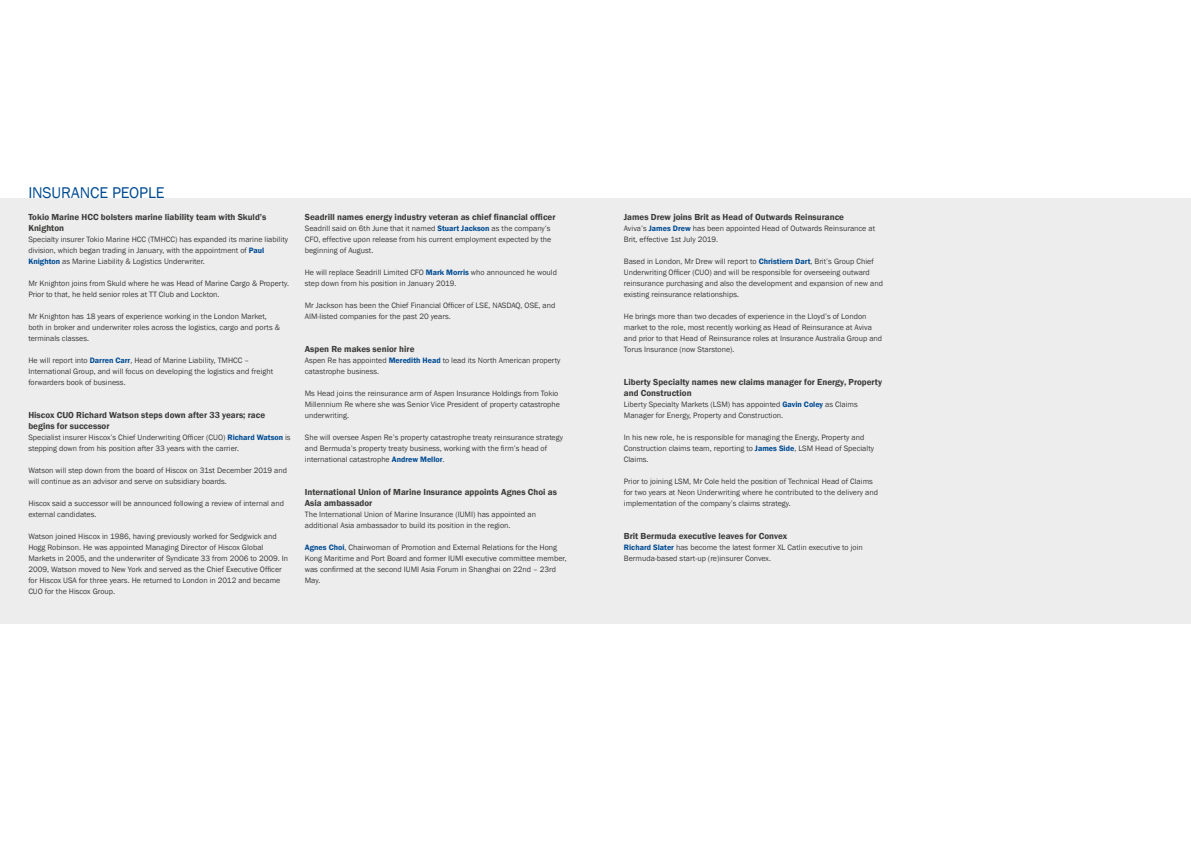
<style>
.page{position:relative;width:1191px;height:842px;background:#fff}
.page>*{position:absolute;margin:0;border:0;box-sizing:border-box;transform-origin:0 0}
.t1{font:16px "Franklin Gothic";letter-spacing:-.01em;color:#004b93}
.t2{font:600 9px/11px "Franklin Gothic";color:#3c3c3b}
.t3{font:8px/11px "Franklin Gothic";color:#3c3c3b}
.s1{font-weight:600;color:#004b93}
</style>
<div class="page">
<div style="left:0;top:198px;width:1191px;height:426px;background:#ededed"></div>
<h1 class="t1" style="left:28px;top:183px;width:138px">INSURANCE PEOPLE</h1>
<p class="t2" style="left:28px;top:211px;width:240px">Tokio Marine HCC bolsters marine liability team with Skuld’s<br>Knighton</p>
<p class="t3" style="left:28px;top:234px;width:261px">Specialty insurer Tokio Marine HCC (TMHCC) has expanded its marine liability division, which began trading in January, with the appointment of <span class="s1">Paul<br>Knighton</span> as Marine Liability &amp; Logistics Underwriter.</p>
<p class="t3" style="left:28px;top:278px;width:262px">Mr Knighton joins from Skuld where he was Head of Marine Cargo &amp; Property.<br>Prior to that, he held senior roles at TT Club and Lockton.</p>
<p class="t3" style="left:28px;top:311px;width:253px">Mr Knighton has 18 years of experience working in the London Market, both in broker and underwriter roles across the logistics, cargo and ports &amp; terminals classes.</p>
<p class="t3" style="left:28px;top:355px;width:246px">He will report into <span class="s1">Darren Carr</span>, Head of Marine Liability, TMHCC –<br>International Group, and will focus on developing the logistics and freight forwarders book of business.</p>
<p class="t2" style="left:28px;top:409px;width:238px">Hiscox CUO Richard Watson steps down after 33 years; race begins for successor</p>
<p class="t3" style="left:28px;top:432px;width:264px">Specialist insurer Hiscox’s Chief Underwriting Officer (CUO) <span class="s1">Richard Watson</span> is stepping down from his position after 33 years with the carrier.</p>
<p class="t3" style="left:28px;top:465px;width:260px">Watson will step down from the board of Hiscox on 31st December 2019 and will continue as an advisor and serve on subsidiary boards.</p>
<p class="t3" style="left:28px;top:498px;width:257px">Hiscox said a successor will be announced following a review of internal and external candidates.</p>
<p class="t3" style="left:28px;top:531px;width:261px">Watson joined Hiscox in 1986, having previously worked for Sedgwick and Hogg Robinson. He was appointed Managing Director of Hiscox Global Markets in 2005, and the underwriter of Syndicate 33 from 2006 to 2009. In 2009, Watson moved to New York and served as the Chief Executive Officer for Hiscox USA for three years. He returned to London in 2012 and became CUO for the Hiscox Group.</p>
<p class="t2" style="left:305px;top:211px;width:252px">Seadrill names energy industry veteran as chief financial officer</p>
<p class="t3" style="left:305px;top:223px;width:248px;text-align:justify">Seadrill said on 6th June that it named <span class="s1">Stuart Jackson</span> as the company’s CFO, effective upon release from his current employment expected by the beginning of August.</p>
<p class="t3" style="left:305px;top:267px;width:254px">He will replace Seadrill Limited CFO <span class="s1">Mark Morris</span> who announced he would step down from his position in January 2019.</p>
<p class="t3" style="left:305px;top:300px;width:252px">Mr Jackson has been the Chief Financial Officer of LSE, NASDAQ, OSE, and<br>AIM-listed companies for the past 20 years.</p>
<p class="t2" style="left:305px;top:343px;width:111px">Aspen Re makes senior hire</p>
<p class="t3" style="left:305px;top:355px;width:257px">Aspen Re has appointed <span class="s1">Meredith Head</span> to lead its North American property catastrophe business.</p>
<p class="t3" style="left:305px;top:388px;width:257px">Ms Head joins the reinsurance arm of Aspen Insurance Holdings from Tokio<br>Millennium Re where she was Senior Vice President of property catastrophe underwriting.</p>
<p class="t3" style="left:305px;top:432px;width:260px">She will oversee Aspen Re’s property catastrophe treaty reinsurance strategy and Bermuda’s property treaty business, working with the firm’s head of international catastrophe <span class="s1">Andrew Mellor</span>.</p>
<p class="t2" style="left:305px;top:486px;width:254px">International Union of Marine Insurance appoints Agnes Choi as<br>Asia ambassador</p>
<p class="t3" style="left:305px;top:509px;width:233px">The International Union of Marine Insurance (IUMI) has appointed an additional Asia ambassador to build its position in the region.</p>
<p class="t3" style="left:305px;top:542px;width:263px"><span class="s1">Agnes Choi</span>, Chairwoman of Promotion and External Relations for the Hong Kong Maritime and Port Board and former IUMI executive committee member, was confirmed at the second IUMI Asia Forum in Shanghai on 22nd – 23rd May.</p>
<p class="t2" style="left:624px;top:212px;width:222px">James Drew joins Brit as Head of Outwards Reinsurance</p>
<p class="t3" style="left:624px;top:223px;width:253px">Aviva’s <span class="s1">James Drew</span> has been appointed Head of Outwards Reinsurance at<br>Brit, effective 1st July 2019.</p>
<p class="t3" style="left:624px;top:256px;width:261px">Based in London, Mr Drew will report to <span class="s1">Christiern Dart</span>, Brit’s Group Chief Underwriting Officer (CUO) and will be responsible for overseeing outward reinsurance purchasing and also the development and expansion of new and existing reinsurance relationships.</p>
<p class="t3" style="left:624px;top:311px;width:260px">He brings more than two decades of experience in the Lloyd’s of London market to the role, most recently working as Head of Reinsurance at Aviva and prior to that Head of Reinsurance roles at Insurance Australia Group and Torus Insurance (now Starstone).</p>
<p class="t2" style="left:624px;top:377px;width:260px">Liberty Specialty names new claims manager for Energy, Property and Construction</p>
<p class="t3" style="left:624px;top:399px;width:235px">Liberty Specialty Markets (LSM) has appointed <span class="s1">Gavin Coley</span> as Claims<br>Manager for Energy, Property and Construction.</p>
<p class="t3" style="left:624px;top:432px;width:252px">In his new role, he is responsible for managing the Energy, Property and<br>Construction claims team, reporting to <span class="s1">James Side</span>, LSM Head of Specialty<br>Claims.</p>
<p class="t3" style="left:624px;top:476px;width:256px">Prior to joining LSM, Mr Cole held the position of Technical Head of Claims for two years at Neon Underwriting where he contributed to the delivery and implementation of the company’s claims strategy.</p>
<p class="t2" style="left:624px;top:531px;width:165px">Brit Bermuda executive leaves for Convex</p>
<p class="t3" style="left:624px;top:542px;width:241px"><span class="s1">Richard Slater</span> has become the latest former XL Catlin executive to join<br>Bermuda-based start-up (re)insurer Convex.</p>
</div>
